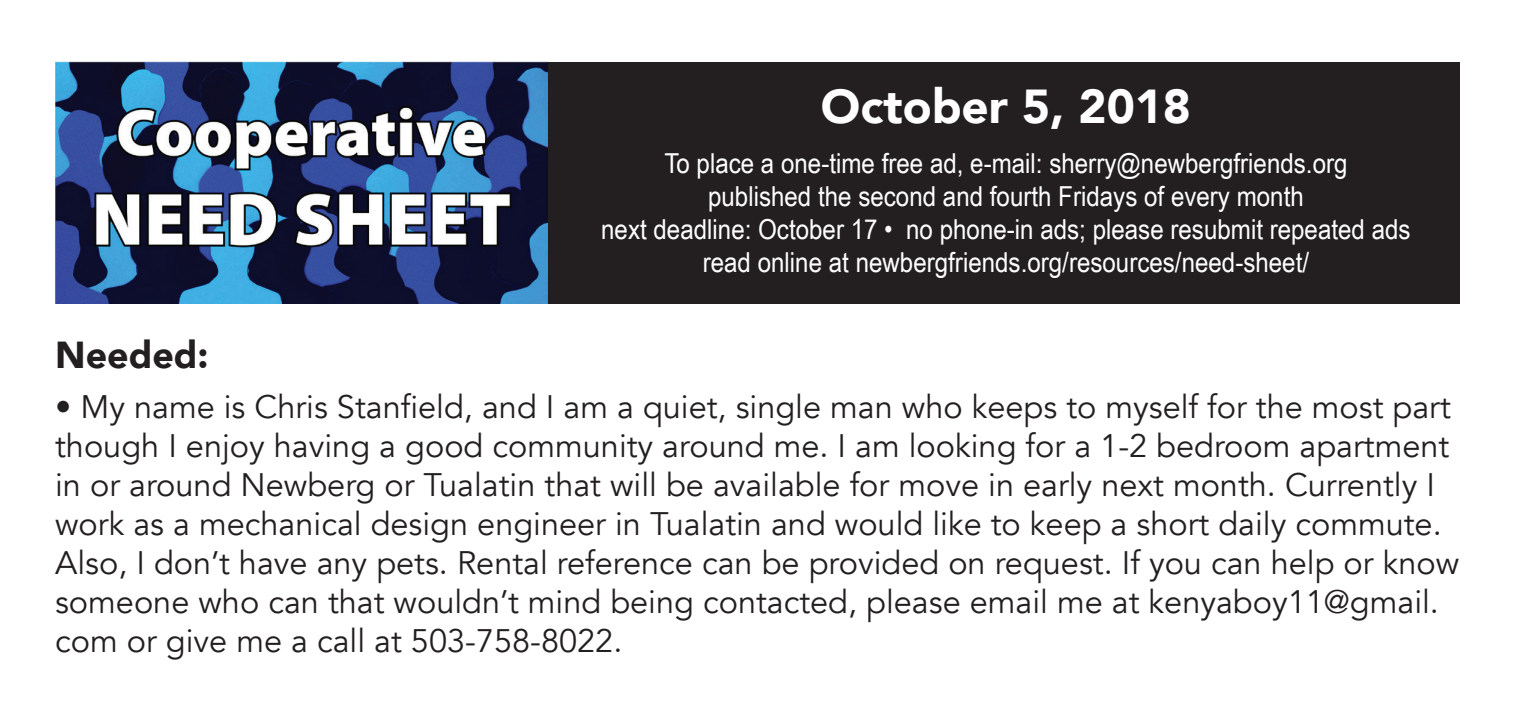
<style>
.page{position:relative;width:1521px;height:728px;background:#fff}
.page>*{position:absolute;margin:0;border:0;box-sizing:border-box;transform-origin:0 0}
.t1{font:900 47.5px "Avenir";color:#fff}
.t2{font:900 37.5px "Avenir";color:#231f20}
.t3{font:32.5px/39px "Avenir";color:#231f20}
.t4{font:27.5px/33px "Arial Narrow";color:#fff;text-align:center;scale:1.07 1}
</style>
<div class="page">
<div style="left:535px;top:62px;width:924px;height:241px;background:#231f20"></div>
<img style="left:55px;top:61px;width:492px;height:242px">
<h1 class="t1" style="left:821px;top:66px;width:372px">October 5, 2018</h1>
<p class="t4" style="left:601px;top:146px;width:758px">To place a one-time free ad, e-mail: sherry@newbergfriends.org<br>published the second and fourth Fridays of every month<br>next deadline: October 17 • no phone-in ads; please resubmit repeated ads read online at newbergfriends.org/resources/need-sheet/</p>
<p class="t2" style="left:55px;top:322px;width:155px">Needed:</p>
<p class="t3" style="left:55px;top:387px;width:1405px">• My name is Chris Stanfield, and I am a quiet, single man who keeps to myself for the most part though I enjoy having a good community around me. I am looking for a 1-2 bedroom apartment in or around Newberg or Tualatin that will be available for move in early next month. Currently I work as a mechanical design engineer in Tualatin and would like to keep a short daily commute.<br>Also, I don’t have any pets. Rental reference can be provided on request. If you can help or know someone who can that wouldn’t mind being contacted, please email me at kenyaboy11@gmail. com or give me a call at 503-758-8022.</p>
</div>
